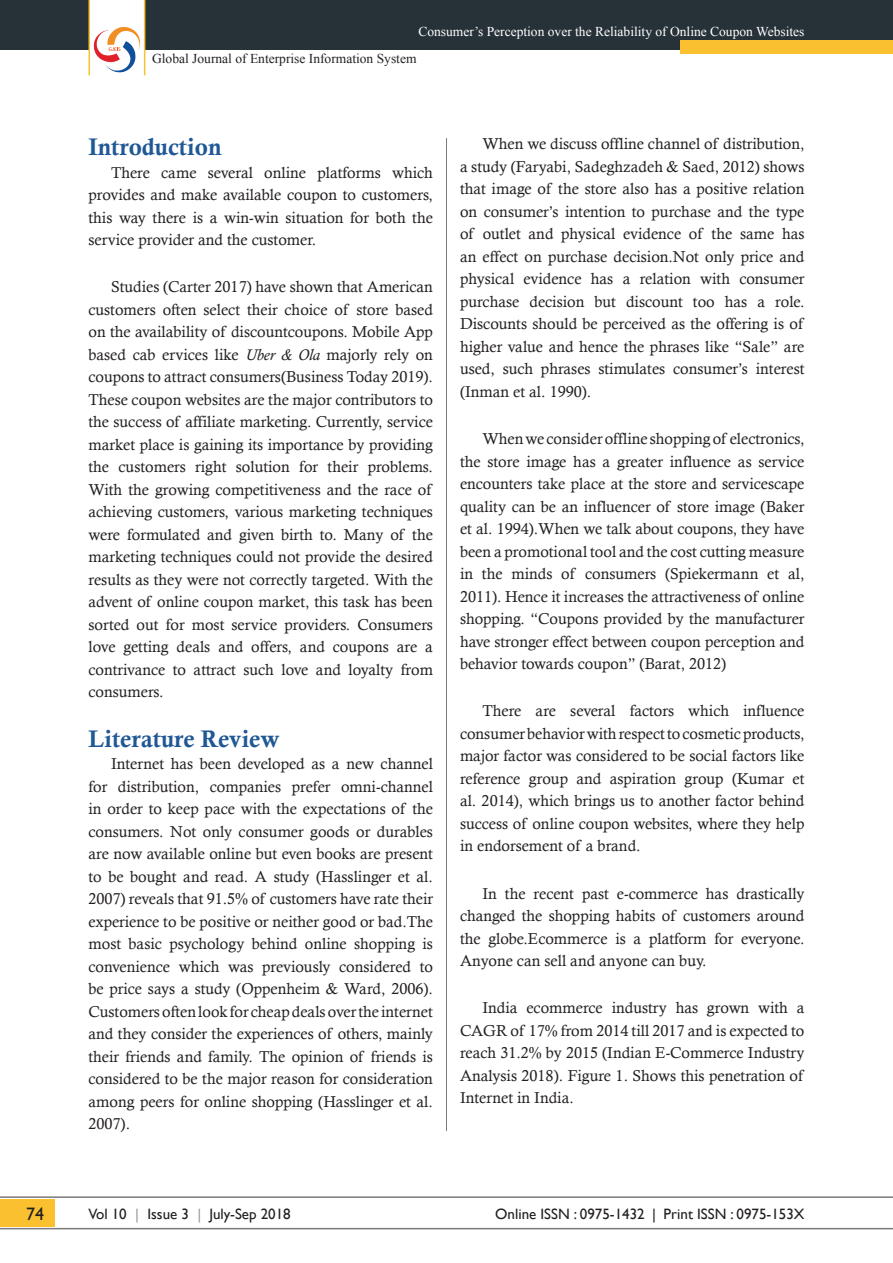
<style>
.page{position:relative;width:893px;height:1263px;background:#fff}
.page>*{position:absolute;margin:0;border:0;box-sizing:border-box;transform-origin:0 0}
.Paragraph_Style_2{font:24px "Calis MT Bol";color:#1f5895}
.t1{font:18px "Gill Sans";color:#231f20}
.Body_text{font:15.75px/22.5px "Calisto";color:#231f20;text-align:justify}
.t2{font:15px "Gill Sans";color:#231f20}
.t3{font:13.5px "Times New Roman";color:#fff}
.t4{font:13.5px "Times New Roman";color:#231f20}
.s1{font-style:italic}
.s2{color:#99979b}
</style>
<div class="page">
<div style="left:0;top:1199px;width:54px;height:27px;background:#fac030"></div>
<hr style="left:0;top:1196px;width:893px;height:2px;background:#7c787d">
<hr style="left:0;top:1228px;width:893px;height:1px;background:#7c787d">
<div style="left:0;top:0;width:893px;height:50px;background:#273238"></div>
<div style="left:680px;top:40px;width:213px;height:14px;background:#fac030"></div>
<hr style="left:446px;top:138px;width:1px;height:993px;background:#7c787d">
<svg style="left:88px;top:0;width:57px;height:76px"></svg>
<p class="t3" style="left:418px;top:23px;width:388px">Consumer’s Perception over the Reliability of Online Coupon Websites</p>
<p class="t4" style="left:152px;top:50px;width:266px">Global Journal of Enterprise Information System</p>
<p class="Paragraph_Style_2" style="left:88px;top:133px;width:134px">Introduction</p>
<p class="Body_text" style="left:88px;top:161px;width:346px;text-indent:22px">There came several online platforms which provides and make available coupon to customers, this way there is a win-win situation for both the service provider and the customer.</p>
<p class="Body_text" style="left:88px;top:276px;width:346px;text-indent:22px">Studies (Carter 2017) have shown that American customers often select their choice of store based on the availability of discountcoupons. Mobile App based cab ervices like <span class="s1">Uber &amp; Ola</span> majorly rely on coupons to attract consumers(Business Today 2019).<br>These coupon websites are the major contributors to the success of affiliate marketing. Currently, service market place is gaining its importance by providing the customers right solution for their problems.<br>With the growing competitiveness and the race of achieving customers, various marketing techniques were formulated and given birth to. Many of the marketing techniques could not provide the desired results as they were not correctly targeted. With the advent of online coupon market, this task has been sorted out for most service providers. Consumers love getting deals and offers, and coupons are a contrivance to attract such love and loyalty from consumers.</p>
<p class="Paragraph_Style_2" style="left:88px;top:725px;width:193px">Literature Review</p>
<p class="Body_text" style="left:88px;top:753px;width:346px;text-indent:22px">Internet has been developed as a new channel for distribution, companies prefer omni-channel in order to keep pace with the expectations of the consumers. Not only consumer goods or durables are now available online but even books are present to be bought and read. A study (Hasslinger et al.<br>2007) reveals that 91.5% of customers have rate their experience to be positive or neither good or bad.The most basic psychology behind online shopping is convenience which was previously considered to be price says a study (Oppenheim &amp; Ward, 2006).<br>Customers often look for cheap deals over the internet and they consider the experiences of others, mainly their friends and family. The opinion of friends is considered to be the major reason for consideration among peers for online shopping (Hasslinger et al.<br>2007).</p>
<p class="Body_text" style="left:460px;top:132px;width:346px;text-indent:22px">When we discuss offline channel of distribution, a study (Faryabi, Sadeghzadeh &amp; Saed, 2012) shows that image of the store also has a positive relation on consumer’s intention to purchase and the type of outlet and physical evidence of the same has an effect on purchase decision.Not only price and physical evidence has a relation with consumer purchase decision but discount too has a role.<br>Discounts should be perceived as the offering is of higher value and hence the phrases like “Sale” are used, such phrases stimulates consumer’s interest (Inman et al. 1990).</p>
<p class="Body_text" style="left:460px;top:427px;width:346px;text-indent:22px">When we consider offline shopping of electronics, the store image has a greater influence as service encounters take place at the store and servicescape quality can be an influencer of store image (Baker et al. 1994).When we talk about coupons, they have been a promotional tool and the cost cutting measure in the minds of consumers (Spiekermann et al, 2011). Hence it increases the attractiveness of online shopping. “Coupons provided by the manufacturer have stronger effect between coupon perception and behavior towards coupon” (Barat, 2012)</p>
<p class="Body_text" style="left:460px;top:699px;width:346px;text-indent:22px">There are several factors which influence consumer behavior with respect to cosmetic products, major factor was considered to be social factors like reference group and aspiration group (Kumar et al. 2014), which brings us to another factor behind success of online coupon websites, where they help in endorsement of a brand.</p>
<p class="Body_text" style="left:460px;top:882px;width:346px;text-indent:22px">In the recent past e-commerce has drastically changed the shopping habits of customers around the globe.Ecommerce is a platform for everyone.<br>Anyone can sell and anyone can buy.</p>
<p class="Body_text" style="left:460px;top:996px;width:346px;text-indent:22px">India ecommerce industry has grown with a CAGR of 17% from 2014 till 2017 and is expected to reach 31.2% by 2015 (Indian E-Commerce Industry Analysis 2018). Figure 1. Shows this penetration of Internet in India.</p>
<p class="t1" style="left:26px;top:1203px;width:19px">74</p>
<p class="t2" style="left:88px;top:1205px;width:204px">Vol 10 <span class="s2">|</span> Issue 3 <span class="s2">|</span> July-Sep 2018</p>
<p class="t2" style="left:495px;top:1205px;width:311px">Online ISSN : 0975-1432 | Print ISSN : 0975-153X</p>
</div>
